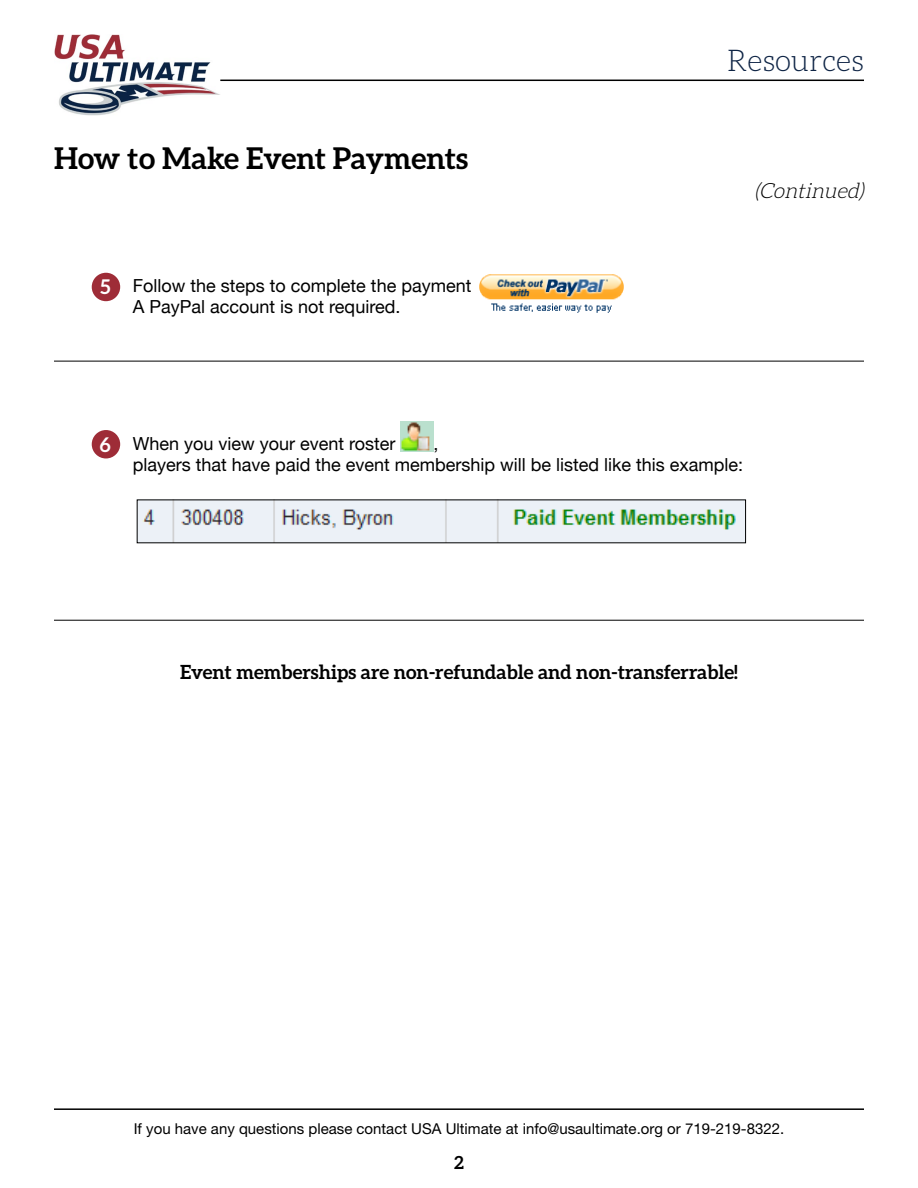
<style>
.page{position:relative;width:918px;height:1188px;background:#fff}
.page>*{position:absolute;margin:0;border:0;box-sizing:border-box;transform-origin:0 0}
.t1{font:700 30px "Aleo";color:#000}
.t2{font:300 30px "Aleo";color:#0e2445}
.t3{font:italic 300 21px "Aleo";color:#000}
.t4{font:700 20.25px "Aleo";color:#fff}
.t5{font:700 19.5px "Aleo";color:#000}
.t6{font:18px/21.6px "Helvetica Neue";color:#000}
.t7{font:700 18px "Aleo";color:#000}
.t8{font:15px "Helvetica Neue";color:#000}
</style>
<div class="page">
<img style="left:54px;top:35px;width:166px;height:81px">
<hr style="left:220px;top:80px;width:644px;height:1px;background:#000">
<hr style="left:54px;top:1108px;width:810px;height:2px;background:#000">
<img style="left:479px;top:274px;width:145px;height:39px">
<img style="left:401px;top:421px;width:33px;height:30px">
<div style="left:92px;top:273px;width:28px;height:28px;background:#9e2c37;border-radius:50%"></div>
<div style="left:92px;top:430px;width:28px;height:28px;background:#9e2c37;border-radius:50%"></div>
<hr style="left:54px;top:361px;width:810px;height:1px;background:#000">
<hr style="left:54px;top:620px;width:810px;height:1px;background:#000">
<img style="left:139px;top:502px;width:605px;height:39px">
<h1 class="t1" style="left:54px;top:141px;width:416px">How to Make Event Payments</h1>
<p class="t4" style="left:100px;top:275px;width:12px">5</p>
<p class="t6" style="left:133px;top:275px;width:340px">Follow the steps to complete the payment<br>A PayPal account is not required.</p>
<h1 class="t2" style="left:727px;top:44px;width:138px">Resources</h1>
<p class="t3" style="left:754px;top:179px;width:116px">(Continued)</p>
<p class="t4" style="left:100px;top:433px;width:12px">6</p>
<p class="t6" style="left:133px;top:433px;width:264px">When you view your event roster</p>
<p class="t6" style="left:133px;top:433px;width:612px;text-align:center">,<br>players that have paid the event membership will be listed like this example:</p>
<p class="t5" style="left:180px;top:661px;width:559px">Event memberships are non-refundable and non-transferrable!</p>
<p class="t8" style="left:134px;top:1119px;width:652px">If you have any questions please contact USA Ultimate at info@usaultimate.org or 719-219-8322.</p>
<p class="t7" style="left:454px;top:1152px;width:11px">2</p>
</div>
